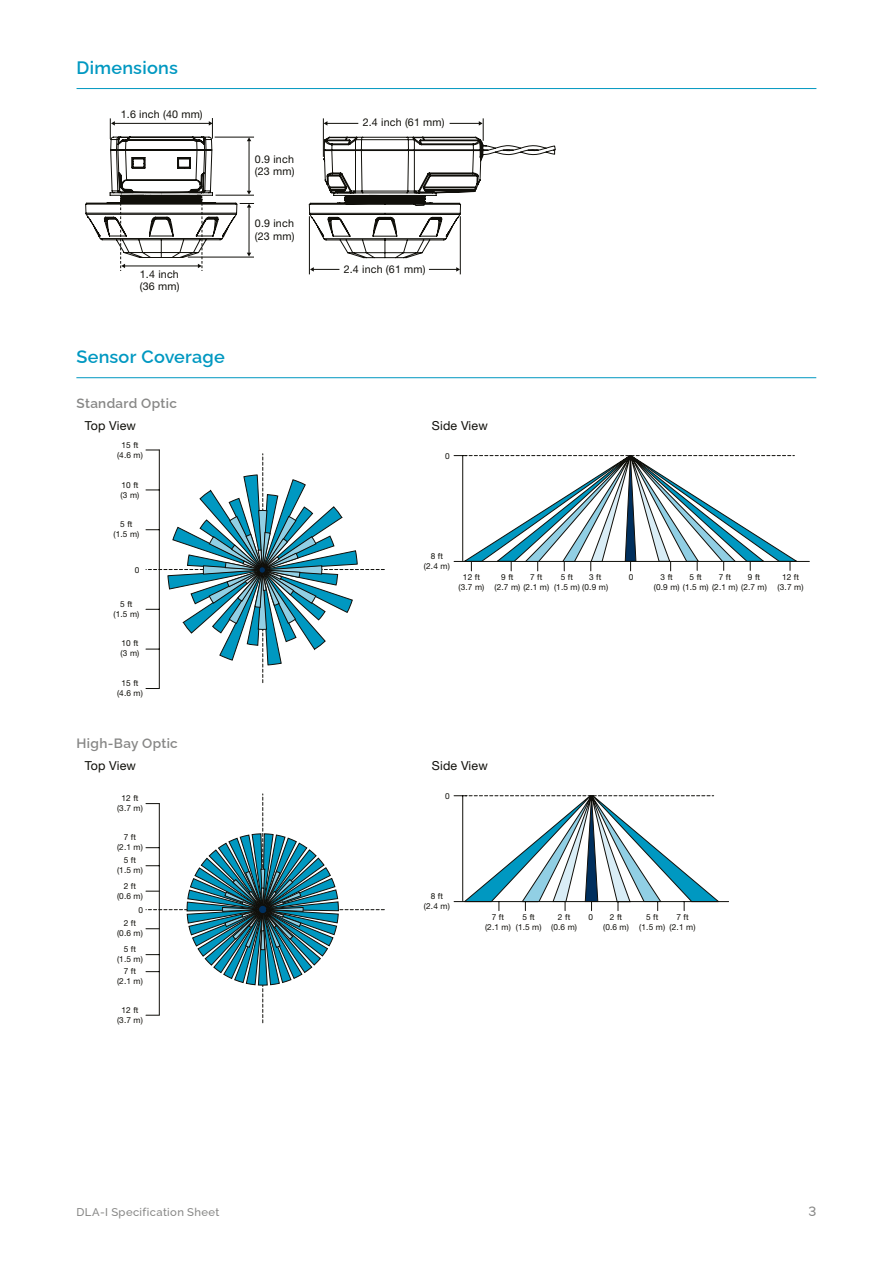
<style>
.page{position:relative;width:893px;height:1263px;background:#fff}
.page>*{position:absolute;margin:0;border:0;box-sizing:border-box;transform-origin:0 0}
.t1{font:600 18px "Raleway";letter-spacing:.015em;color:#0098c1}
.t2{font:600 13.5px "Raleway";letter-spacing:.025em;color:#878786}
.t3{font:500 13.5px "Raleway";color:#878786}
.t4{font:12.45px "Helvetica Neue LT Pro";letter-spacing:.015em;color:#100f0a}
.t5{font:500 11.25px "Raleway";letter-spacing:.035em;color:#878786}
.t6{font:10.65px/12.9px "Helvetica Neue LT Pro";letter-spacing:.015em;color:#100f0a}
.t7{font:8.25px/9.9px "Helvetica Neue LT Pro";letter-spacing:.015em;color:#100f0a;text-align:center}
</style>
<div class="page">
<svg style="left:85px;top:118px;width:169px;height:153px"></svg>
<hr style="left:460px;top:216px;width:1px;height:58px;background:#100f0a">
<hr style="left:309px;top:216px;width:1px;height:58px;background:#100f0a">
<svg style="left:429px;top:267px;width:31px;height:5px"></svg>
<svg style="left:310px;top:267px;width:29px;height:5px"></svg>
<svg style="left:309px;top:118px;width:247px;height:140px"></svg>
<hr style="left:77px;top:88px;width:739px;height:1px;background:#0098c1">
<svg style="left:146px;top:450px;width:238px;height:239px"></svg>
<div style="left:259px;top:566px;width:7px;height:7px;background:#002f5d;border:1px solid #100f0a;border-radius:50%"></div>
<svg style="left:454px;top:455px;width:344px;height:116px"></svg>
<hr style="left:454px;top:561px;width:355px;height:1px;background:#100f0a">
<hr style="left:76px;top:377px;width:740px;height:1px;background:#0098c1">
<svg style="left:146px;top:794px;width:238px;height:229px"></svg>
<div style="left:258px;top:905px;width:9px;height:9px;background:#002f5d;border:1px solid #100f0a;border-radius:50%"></div>
<svg style="left:454px;top:795px;width:275px;height:116px"></svg>
<h1 class="t1" style="left:77px;top:53px;width:103px">Dimensions</h1>
<p class="t6" style="left:121px;top:108px;width:83px">1.6 inch (40 mm)</p>
<p class="t6" style="left:140px;top:267px;width:41px">1.4 inch (36 mm)</p>
<h1 class="t1" style="left:76px;top:342px;width:150px">Sensor Coverage</h1>
<h2 class="t2" style="left:77px;top:393px;width:102px">Standard Optic</h2>
<h3 class="t4" style="left:85px;top:418px;width:53px">Top View</h3>
<p class="t7" style="left:117px;top:440px;width:27px">15 ft (4.6 m)</p>
<p class="t7" style="left:121px;top:480px;width:20px;text-align:left">10 ft (3 m)</p>
<p class="t7" style="left:113px;top:519px;width:27px">5 ft (1.5 m)</p>
<p class="t7" style="left:135px;top:565px;width:6px">0</p>
<p class="t7" style="left:113px;top:599px;width:27px">5 ft (1.5 m)</p>
<p class="t7" style="left:121px;top:638px;width:20px;text-align:left">10 ft (3 m)</p>
<p class="t7" style="left:117px;top:678px;width:27px">15 ft (4.6 m)</p>
<h2 class="t2" style="left:77px;top:733px;width:103px">High-Bay Optic</h2>
<h3 class="t4" style="left:85px;top:758px;width:53px">Top View</h3>
<p class="t7" style="left:117px;top:793px;width:27px">12 ft (3.7 m)</p>
<p class="t7" style="left:117px;top:832px;width:27px">7 ft (2.1 m)</p>
<p class="t7" style="left:117px;top:855px;width:27px">5 ft (1.5 m)</p>
<p class="t7" style="left:138px;top:905px;width:6px">0</p>
<p class="t7" style="left:117px;top:944px;width:27px">5 ft (1.5 m)</p>
<p class="t7" style="left:117px;top:966px;width:27px">7 ft (2.1 m)</p>
<p class="t7" style="left:117px;top:881px;width:27px">2 ft (0.6 m)</p>
<p class="t7" style="left:117px;top:918px;width:27px">2 ft (0.6 m)</p>
<p class="t7" style="left:117px;top:1004px;width:27px">12 ft (3.7 m)</p>
<p class="t6" style="left:255px;top:152px;width:41px">0.9 inch (23 mm)</p>
<p class="t6" style="left:255px;top:217px;width:41px">0.9 inch (23 mm)</p>
<p class="t6" style="left:363px;top:115px;width:83px">2.4 inch (61 mm)</p>
<p class="t6" style="left:344px;top:263px;width:83px">2.4 inch (61 mm)</p>
<h3 class="t4" style="left:432px;top:418px;width:57px">Side View</h3>
<p class="t7" style="left:445px;top:451px;width:6px">0</p>
<p class="t7" style="left:424px;top:551px;width:27px">8 ft (2.4 m)</p>
<p class="t7" style="left:459px;top:572px;width:27px">12 ft (3.7 m)</p>
<p class="t7" style="left:501px;top:572px;width:14px">9 ft</p>
<p class="t7" style="left:494px;top:572px;width:56px;text-align:left;text-indent:36px">7 ft (2.7 m) (2.1 m)</p>
<p class="t7" style="left:554px;top:572px;width:56px;text-align:left;text-indent:7px">5 ft<br>(1.5 m) (0.9 m)</p>
<p class="t7" style="left:589px;top:572px;width:14px">3 ft</p>
<p class="t7" style="left:629px;top:572px;width:6px">0</p>
<p class="t7" style="left:654px;top:572px;width:115px;text-align:left;text-indent:65px">7 ft<br>(0.9 m) (1.5 m) (2.1 m) (2.7 m)</p>
<p class="t7" style="left:661px;top:572px;width:14px">3 ft</p>
<p class="t7" style="left:689px;top:572px;width:14px">5 ft</p>
<p class="t7" style="left:748px;top:572px;width:14px">9 ft</p>
<p class="t7" style="left:778px;top:572px;width:27px">12 ft (3.7 m)</p>
<h3 class="t4" style="left:432px;top:758px;width:57px">Side View</h3>
<p class="t7" style="left:445px;top:791px;width:6px">0</p>
<p class="t7" style="left:424px;top:891px;width:27px">8 ft (2.4 m)</p>
<p class="t7" style="left:485px;top:912px;width:27px">7 ft (2.1 m)</p>
<p class="t7" style="left:516px;top:912px;width:27px">5 ft (1.5 m)</p>
<p class="t7" style="left:551px;top:912px;width:27px">2 ft (0.6 m)</p>
<p class="t7" style="left:588px;top:912px;width:6px">0</p>
<p class="t7" style="left:670px;top:912px;width:27px">7 ft (2.1 m)</p>
<p class="t7" style="left:603px;top:912px;width:27px">2 ft (0.6 m)</p>
<p class="t7" style="left:639px;top:912px;width:27px">5 ft (1.5 m)</p>
<h3 class="t5" style="left:77px;top:1203px;width:144px">DLA-I Specification Sheet</h3>
<h2 class="t3" style="left:808px;top:1201px;width:9px">3</h2>
</div>
